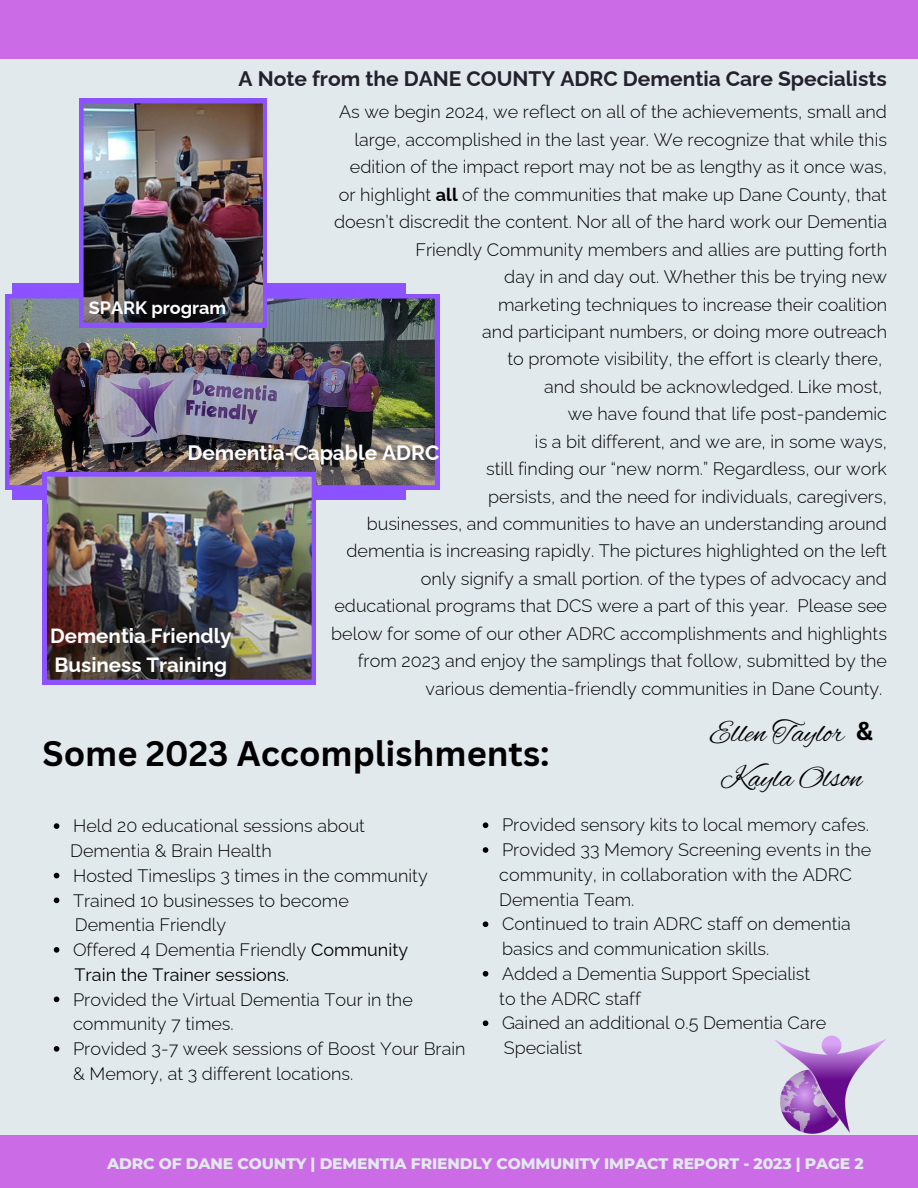
<style>
.page{position:relative;width:918px;height:1188px;background:#e2e9ed}
.page>*{position:absolute;margin:0;border:0;box-sizing:border-box;transform-origin:0 0}
.t1{font:700 34.5px "Canva Sans";color:#000}
.t2{font:30.6px "Alex Brush";color:#000}
.t3{font:700 25.2px "Canva Sans";color:#000}
.t4{font:700 21px "Raleway";color:#23212c}
.t5{font:700 20.85px "Raleway";color:#fff}
.t6{font:700 20.55px/28.2px "Raleway";color:#fff}
.t7{font:300 18px/27.5px "Raleway";color:#000}
.t8{font:18px "Raleway";color:#000}
.t9{font:700 18px "Raleway";color:#fff}
.t10{font:800 15.45px "Montserrat";letter-spacing:-.01em;color:#e2e9ed}
.s1{font-weight:700}
.s2{font-weight:400}
</style>
<div class="page">
<div style="left:12px;top:283px;width:393px;height:217px;background:#8c52ff"></div>
<img style="left:5px;top:294px;width:434px;height:196px">
<img style="left:79px;top:99px;width:188px;height:228px">
<img style="left:43px;top:472px;width:273px;height:212px">
<svg style="left:54px;top:823px;width:5px;height:6px"></svg>
<svg style="left:54px;top:873px;width:5px;height:5px"></svg>
<svg style="left:54px;top:898px;width:5px;height:5px"></svg>
<svg style="left:54px;top:947px;width:5px;height:6px"></svg>
<svg style="left:54px;top:997px;width:5px;height:5px"></svg>
<svg style="left:54px;top:1046px;width:5px;height:6px"></svg>
<svg style="left:483px;top:822px;width:5px;height:6px"></svg>
<svg style="left:483px;top:847px;width:5px;height:6px"></svg>
<svg style="left:483px;top:921px;width:5px;height:6px"></svg>
<svg style="left:483px;top:971px;width:5px;height:6px"></svg>
<svg style="left:483px;top:1020px;width:5px;height:6px"></svg>
<div style="left:0;top:0;width:918px;height:59px;background:#cb6ce6"></div>
<div style="left:0;top:1135px;width:918px;height:53px;background:#cb6ce6"></div>
<img style="left:775px;top:1035px;width:111px;height:99px">
<p class="t4" style="left:239px;top:66px;width:650px">A Note from the DANE COUNTY ADRC Dementia Care Specialists</p>
<p class="t7" style="left:331px;top:98px;width:557px;text-align:right">As we begin 2024, we reflect on all of the achievements, small and large, accomplished in the last year. We recognize that while this edition of the impact report may not be as lengthy as it once was, or highlight <span class="s1">all</span> of the communities that make up Dane County, that doesn’t discredit the content. Nor all of the hard work our Dementia Friendly Community members and allies are putting forth<br>day in and day out. Whether this be trying new<br>marketing techniques to increase their coalition<br>and participant numbers, or doing more outreach<br>to promote visibility, the effort is clearly there,<br>and should be acknowledged. Like most,<br>we have found that life post-pandemic<br>is a bit different, and we are, in some ways,<br>still finding our “new norm.” Regardless, our work<br>persists, and the need for individuals, caregivers,<br>businesses, and communities to have an understanding around dementia is increasing rapidly. The pictures highlighted on the left only signify a small portion. of the types of advocacy and educational programs that DCS were a part of this year. Please see below for some of our other ADRC accomplishments and highlights from 2023 and enjoy the samplings that follow, submitted by the various dementia-friendly communities in Dane County.</p>
<h5 class="t2" style="left:710px;top:715px;width:136px">Ellen Taylor</h5>
<p class="t9" style="left:89px;top:297px;width:139px">SPARK program</p>
<h5 class="t5" style="left:187px;top:441px;width:253px">Dementia-Capable ADRC</h5>
<h3 class="t6" style="left:50px;top:622px;width:183px">Dementia Friendly<br>Business Training</h3>
<h5 class="t3" style="left:856px;top:713px;width:18px">&amp;</h5>
<h5 class="t1" style="left:43px;top:729px;width:509px">Some 2023 Accomplishments:</h5>
<p class="t2" style="left:720px;top:761px;width:143px">Kayla Olson</p>
<h3 class="t7" style="left:73px;top:812px;width:293px">Held 20 educational sessions about</h3>
<h1 class="t7" style="left:70px;top:837px;width:203px">Dementia &amp; Brain Health</h1>
<h2 class="t7" style="left:73px;top:862px;width:356px">Hosted Timeslips 3 times in the community</h2>
<p class="t7" style="left:73px;top:886px;width:277px">Trained 10 businesses to become</p>
<h2 class="t7" style="left:75px;top:911px;width:153px">Dementia Friendly</h2>
<p class="t7" style="left:73px;top:936px;width:337px">Offered 4 Dementia Friendly <span class="s2">Community</span></p>
<h5 class="t8" style="left:75px;top:964px;width:216px">Train the Trainer sessions.</h5>
<p class="t7" style="left:73px;top:987px;width:341px;line-height:24.8px">Provided the Virtual Dementia Tour in the community 7 times.</p>
<p class="t7" style="left:73px;top:1036px;width:394px;line-height:24.8px">Provided 3-7 week sessions of Boost Your Brain &amp; Memory, at 3 different locations.</p>
<p class="t7" style="left:502px;top:811px;width:369px">Provided sensory kits to local memory cafes.</p>
<p class="t7" style="left:502px;top:836px;width:371px">Provided 33 Memory Screening events in the</p>
<p class="t7" style="left:499px;top:862px;width:354px;line-height:24.8px">community, in collaboration with the ADRC<br>Dementia Team.</p>
<p class="t7" style="left:502px;top:912px;width:350px;line-height:24.8px">Continued to train ADRC staff on dementia basics and communication skills.</p>
<h5 class="t7" style="left:502px;top:960px;width:310px">Added a Dementia Support Specialist</h5>
<p class="t7" style="left:499px;top:985px;width:143px">to the ADRC staff</p>
<p class="t7" style="left:502px;top:1009px;width:326px">Gained an additional 0.5 Dementia Care</p>
<h5 class="t7" style="left:504px;top:1034px;width:80px">Specialist</h5>
<p class="t10" style="left:107px;top:1154px;width:758px">ADRC OF DANE COUNTY | DEMENTIA FRIENDLY COMMUNITY IMPACT REPORT - 2023 | PAGE 2</p>
</div>
